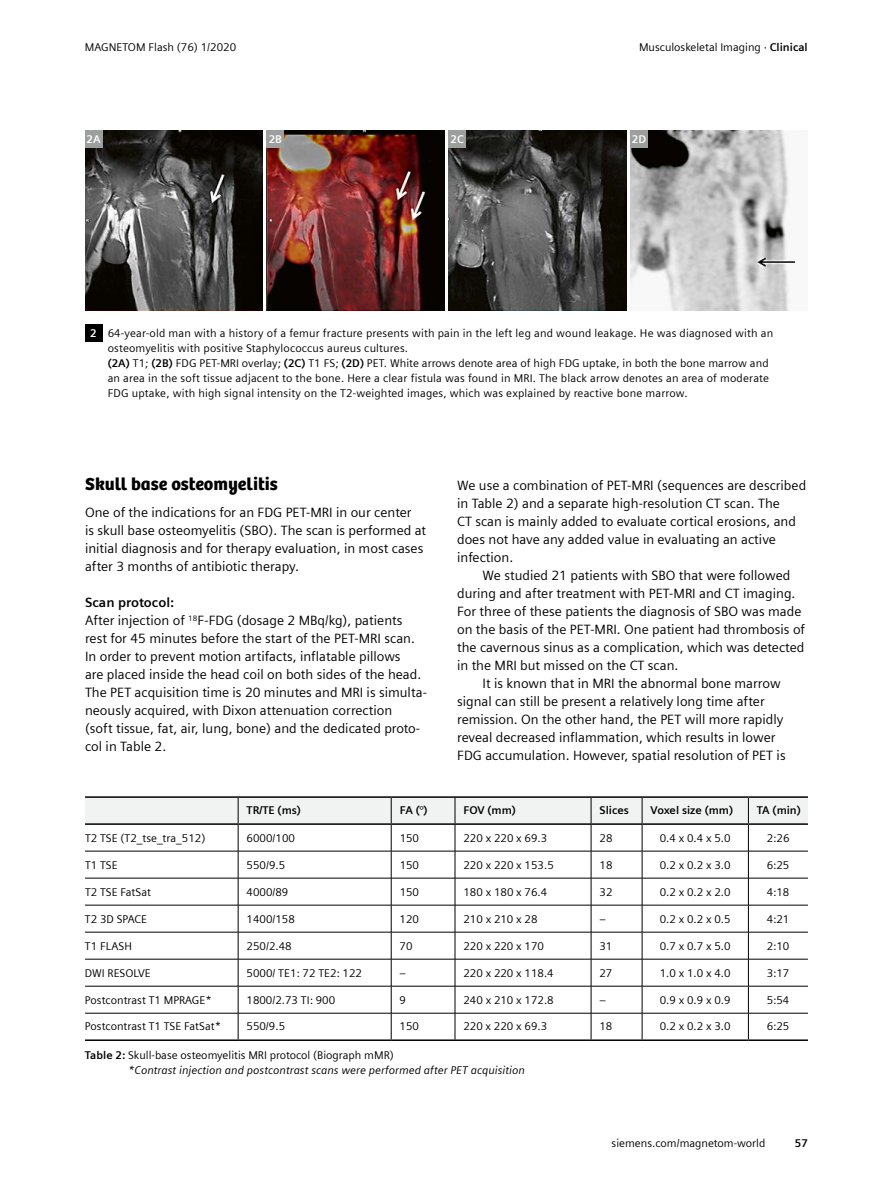
<style>
.page{position:relative;width:893px;height:1191px;background:#fff}
.page>*{position:absolute;margin:0;border:0;box-sizing:border-box;transform-origin:0 0}
.t1{font:18px "SH Bree Headline Regular";color:#000}
.t2{font:13.5px/18px "Siemens Sans";color:#000}
.t3{font:11.25px/15px "Siemens Sans";letter-spacing:.005em;color:#000}
.t4{font:italic 11.25px/15px "Siemens Sans";color:#000}
.t5{font:700 11.25px "Siemens Sans";color:#000}
.t6{font:700 11.25px "Siemens Sans";color:#fff}
.s1{font-weight:700}
.s2{font-weight:700;color:#fff}
.s3{font-weight:700;font-style:normal}
.s4{font-style:normal}
</style>
<div class="page">
<img style="left:85px;top:130px;width:177px;height:180px">
<img style="left:267px;top:130px;width:177px;height:180px">
<img style="left:449px;top:130px;width:177px;height:180px">
<img style="left:631px;top:130px;width:165px;height:180px">
<div style="left:85px;top:324px;width:17px;height:18px;background:#000"></div>
<div style="left:85px;top:130px;width:17px;height:17px;background:#9d9e9e"></div>
<div style="left:267px;top:130px;width:17px;height:17px;background:#9d9e9e"></div>
<div style="left:449px;top:130px;width:17px;height:17px;background:#9d9e9e"></div>
<div style="left:631px;top:130px;width:17px;height:17px;background:#9d9e9e"></div>
<hr style="left:85px;top:1039px;width:153px;height:2px;background:#000">
<hr style="left:238px;top:1039px;width:153px;height:2px;background:#000">
<hr style="left:391px;top:1039px;width:64px;height:2px;background:#000">
<hr style="left:455px;top:1039px;width:136px;height:2px;background:#000">
<hr style="left:591px;top:1039px;width:51px;height:2px;background:#000">
<hr style="left:642px;top:1039px;width:106px;height:2px;background:#000">
<hr style="left:748px;top:1039px;width:60px;height:2px;background:#000">
<hr style="left:85px;top:796px;width:153px;height:2px;background:#000">
<hr style="left:238px;top:796px;width:153px;height:2px;background:#000">
<hr style="left:391px;top:796px;width:64px;height:2px;background:#000">
<hr style="left:455px;top:796px;width:136px;height:2px;background:#000">
<hr style="left:591px;top:796px;width:51px;height:2px;background:#000">
<hr style="left:642px;top:796px;width:106px;height:2px;background:#000">
<hr style="left:748px;top:796px;width:60px;height:2px;background:#000">
<svg style="left:85px;top:797px;width:723px;height:242px"></svg>
<p class="t3" style="left:85px;top:39px;width:153px">MAGNETOM Flash (76) 1/2020</p>
<p class="t3" style="left:639px;top:39px;width:170px">Musculoskeletal Imaging · <span class="s1">Clinical</span></p>
<p class="t6" style="left:87px;top:130px;width:16px">2A</p>
<p class="t6" style="left:269px;top:130px;width:15px">2B</p>
<p class="t6" style="left:451px;top:130px;width:15px">2C</p>
<p class="t6" style="left:632px;top:130px;width:16px">2D</p>
<p class="t3" style="left:108px;top:325px;width:667px;text-indent:-17px"><span class="s2">2</span> 64-year-old man with a history of a femur fracture presents with pain in the left leg and wound leakage. He was diagnosed with an osteomyelitis with positive Staphylococcus aureus cultures.<br><span class="s1">(2A)</span> T1; <span class="s1">(2B)</span> FDG PET-MRI overlay; <span class="s1">(2C)</span> T1 FS; <span class="s1">(2D)</span> PET. White arrows denote area of high FDG uptake, in both the bone marrow and an area in the soft tissue adjacent to the bone. Here a clear fistula was found in MRI. The black arrow denotes an area of moderate FDG uptake, with high signal intensity on the T2-weighted images, which was explained by reactive bone marrow.</p>
<h1 class="t1" style="left:85px;top:470px;width:194px">Skull base osteomyelitis</h1>
<p class="t2" style="left:85px;top:502px;width:343px">One of the indications for an FDG PET-MRI in our center<br>is skull base osteomyelitis (SBO). The scan is performed at initial diagnosis and for therapy evaluation, in most cases after 3 months of antibiotic therapy.</p>
<p class="t2" style="left:85px;top:592px;width:343px"><span class="s1">Scan protocol:<br></span>After injection of <sup>18</sup>F-FDG (dosage 2 MBq/kg), patients rest for 45 minutes before the start of the PET-MRI scan.<br>In order to prevent motion artifacts, inflatable pillows<br>are placed inside the head coil on both sides of the head.<br>The PET acquisition time is 20 minutes and MRI is simulta&shy;neously acquired, with Dixon attenuation correction<br>(soft tissue, fat, air, lung, bone) and the dedicated proto&shy;col in Table 2.</p>
<p class="t2" style="left:457px;top:475px;width:351px">We use a combination of PET-MRI (sequences are described in Table 2) and a separate high-resolution CT scan. The<br>CT scan is mainly added to evaluate cortical erosions, and does not have any added value in evaluating an active infection.</p>
<p class="t2" style="left:483px;top:565px;width:309px">We studied 21 patients with SBO that were followed</p>
<p class="t2" style="left:457px;top:583px;width:340px">during and after treatment with PET-MRI and CT imaging.</p>
<p class="t2" style="left:457px;top:601px;width:346px">For three of these patients the diagnosis of SBO was made</p>
<p class="t2" style="left:457px;top:619px;width:350px">on the basis of the PET-MRI. One patient had thrombosis of</p>
<p class="t2" style="left:457px;top:637px;width:349px">the cavernous sinus as a complication, which was detected</p>
<p class="t2" style="left:457px;top:655px;width:223px">in the MRI but missed on the CT scan.</p>
<p class="t2" style="left:483px;top:673px;width:299px">It is known that in MRI the abnormal bone marrow</p>
<p class="t2" style="left:457px;top:691px;width:309px">signal can still be present a relatively long time after</p>
<p class="t2" style="left:457px;top:709px;width:328px">remission. On the other hand, the PET will more rapidly</p>
<p class="t2" style="left:457px;top:727px;width:320px">reveal decreased inflammation, which results in lower</p>
<p class="t2" style="left:457px;top:745px;width:330px">FDG accumulation. However, spatial resolution of PET is</p>
<p class="t5" style="left:247px;top:802px;width:56px">TR/TE (ms)</p>
<p class="t5" style="left:400px;top:802px;width:29px">FA (°)</p>
<p class="t5" style="left:463px;top:802px;width:54px">FOV (mm)</p>
<p class="t5" style="left:600px;top:802px;width:31px">Slices</p>
<p class="t5" style="left:651px;top:802px;width:84px">Voxel size (mm)</p>
<p class="t5" style="left:757px;top:802px;width:46px">TA (min)</p>
<p class="t3" style="left:85px;top:829px;width:122px">T2 TSE (T2_tse_tra_512)</p>
<p class="t3" style="left:247px;top:829px;width:50px">6000/100</p>
<p class="t3" style="left:400px;top:829px;width:21px">150</p>
<p class="t3" style="left:463px;top:829px;width:85px">220 x 220 x 69.3</p>
<p class="t3" style="left:599px;top:829px;width:14px">28</p>
<p class="t3" style="left:660px;top:829px;width:72px">0.4 x 0.4 x 5.0</p>
<p class="t3" style="left:767px;top:829px;width:24px">2:26</p>
<p class="t3" style="left:85px;top:856px;width:34px">T1 TSE</p>
<p class="t3" style="left:247px;top:856px;width:40px">550/9.5</p>
<p class="t3" style="left:400px;top:856px;width:21px">150</p>
<p class="t3" style="left:463px;top:856px;width:92px">220 x 220 x 153.5</p>
<p class="t3" style="left:599px;top:856px;width:14px">18</p>
<p class="t3" style="left:660px;top:856px;width:72px">0.2 x 0.2 x 3.0</p>
<p class="t3" style="left:767px;top:856px;width:24px">6:25</p>
<p class="t3" style="left:85px;top:883px;width:67px">T2 TSE FatSat</p>
<p class="t3" style="left:247px;top:883px;width:43px">4000/89</p>
<p class="t3" style="left:400px;top:883px;width:21px">150</p>
<p class="t3" style="left:463px;top:883px;width:85px">180 x 180 x 76.4</p>
<p class="t3" style="left:599px;top:883px;width:14px">32</p>
<p class="t3" style="left:660px;top:883px;width:72px">0.2 x 0.2 x 2.0</p>
<p class="t3" style="left:767px;top:883px;width:24px">4:18</p>
<p class="t3" style="left:85px;top:910px;width:64px">T2 3D SPACE</p>
<p class="t3" style="left:247px;top:910px;width:50px">1400/158</p>
<p class="t3" style="left:400px;top:910px;width:21px">120</p>
<p class="t3" style="left:463px;top:910px;width:76px">210 x 210 x 28</p>
<p class="t3" style="left:599px;top:910px;width:8px">–</p>
<p class="t3" style="left:660px;top:910px;width:72px">0.2 x 0.2 x 0.5</p>
<p class="t3" style="left:767px;top:910px;width:24px">4:21</p>
<p class="t3" style="left:85px;top:937px;width:49px">T1 FLASH</p>
<p class="t3" style="left:247px;top:937px;width:47px">250/2.48</p>
<p class="t3" style="left:400px;top:937px;width:14px">70</p>
<p class="t3" style="left:463px;top:937px;width:82px">220 x 220 x 170</p>
<p class="t3" style="left:599px;top:937px;width:14px">31</p>
<p class="t3" style="left:660px;top:937px;width:72px">0.7 x 0.7 x 5.0</p>
<p class="t3" style="left:767px;top:937px;width:24px">2:10</p>
<p class="t3" style="left:85px;top:964px;width:67px">DWI RESOLVE</p>
<p class="t3" style="left:247px;top:964px;width:117px">5000/ TE1: 72 TE2: 122</p>
<p class="t3" style="left:400px;top:964px;width:8px">–</p>
<p class="t3" style="left:463px;top:964px;width:92px">220 x 220 x 118.4</p>
<p class="t3" style="left:599px;top:964px;width:14px">27</p>
<p class="t3" style="left:660px;top:964px;width:72px">1.0 x 1.0 x 4.0</p>
<p class="t3" style="left:767px;top:964px;width:24px">3:17</p>
<p class="t3" style="left:85px;top:991px;width:128px">Postcontrast T1 MPRAGE*</p>
<p class="t3" style="left:247px;top:991px;width:90px">1800/2.73 TI: 900</p>
<p class="t3" style="left:400px;top:991px;width:8px">9</p>
<p class="t3" style="left:463px;top:991px;width:92px">240 x 210 x 172.8</p>
<p class="t3" style="left:599px;top:991px;width:8px">–</p>
<p class="t3" style="left:660px;top:991px;width:72px">0.9 x 0.9 x 0.9</p>
<p class="t3" style="left:767px;top:991px;width:24px">5:54</p>
<p class="t3" style="left:85px;top:1018px;width:138px">Postcontrast T1 TSE FatSat*</p>
<p class="t3" style="left:247px;top:1018px;width:40px">550/9.5</p>
<p class="t3" style="left:400px;top:1018px;width:21px">150</p>
<p class="t3" style="left:463px;top:1018px;width:85px">220 x 220 x 69.3</p>
<p class="t3" style="left:599px;top:1018px;width:14px">18</p>
<p class="t3" style="left:660px;top:1018px;width:72px">0.2 x 0.2 x 3.0</p>
<p class="t3" style="left:767px;top:1018px;width:24px">6:25</p>
<p class="t4" style="left:128px;top:1046px;width:398px;text-indent:-43px"><span class="s3">Table 2:</span> <span class="s4">Skull-base osteomyelitis MRI protocol (Biograph mMR)<br></span>*Contrast injection and postcontrast scans were performed after PET acquisition</p>
<p class="t3" style="left:612px;top:1135px;width:155px">siemens.com/magnetom-world</p>
<p class="t5" style="left:795px;top:1134px;width:15px">57</p>
</div>
